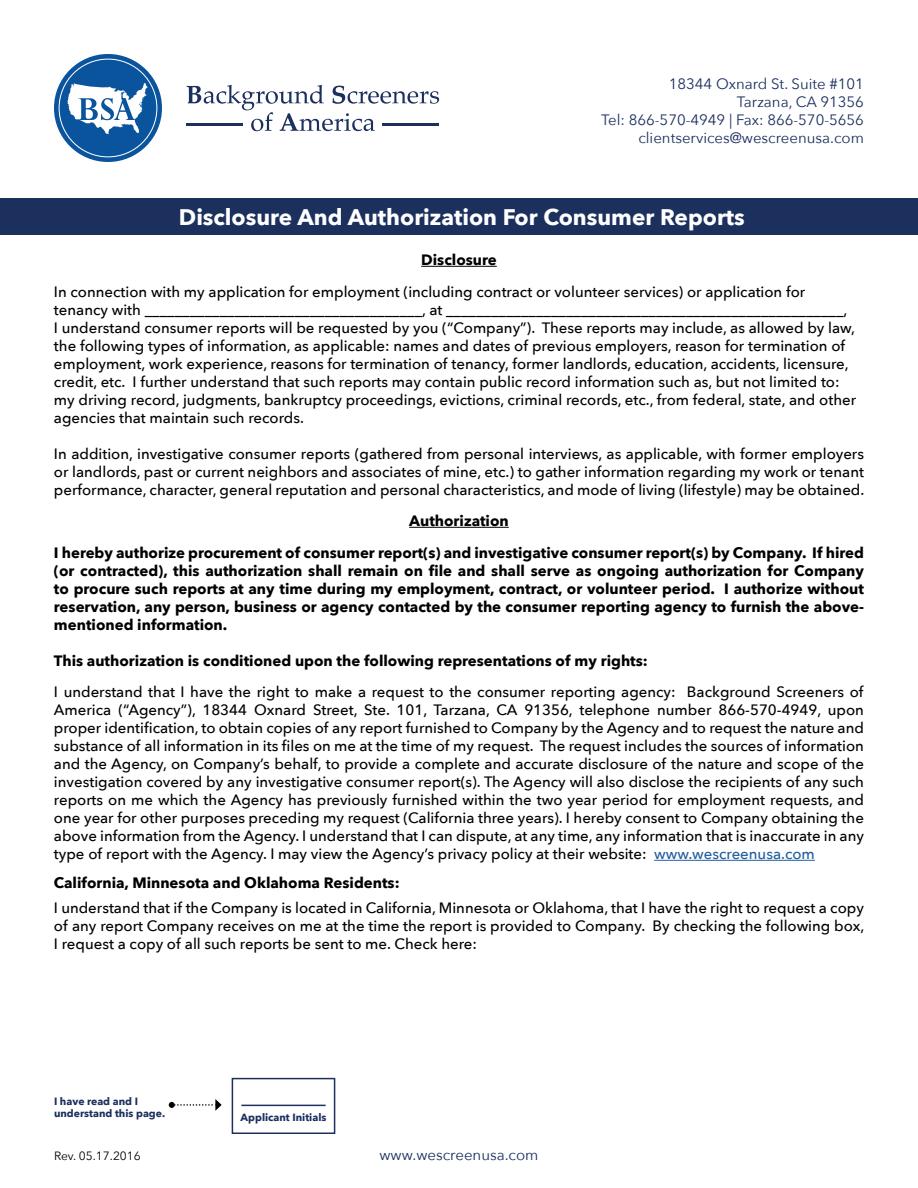
<style>
.page{position:relative;width:918px;height:1188px;background:#fff}
.page>*{position:absolute;margin:0;border:0;box-sizing:border-box;transform-origin:0 0}
.t1{font:700 22.5px "Avenir Next";color:#fff}
.t2{font:500 15px/18px "Avenir Next";color:#000;text-align:justify}
.t3{font:700 15px/18px "Avenir Next";color:#000;text-align:center}
.t4{font:15px/18px "Avenir Next";color:#1c305e;text-align:right}
.t5{font:12px "Avenir Next";color:#000}
.t6{font:700 10.5px/12.6px "Avenir Next";color:#1c305e}
.s1{color:#215e9e}
</style>
<div class="page">
<div style="left:0;top:198px;width:918px;height:37px;background:#1c305e"></div>
<svg style="left:54px;top:54px;width:108px;height:108px"></svg>
<svg style="left:59px;top:59px;width:98px;height:98px"></svg>
<svg style="left:187px;top:85px;width:252px;height:46px"></svg>
<hr style="left:383px;top:123px;width:56px;height:2px;background:#1c305e">
<hr style="left:187px;top:123px;width:56px;height:2px;background:#1c305e">
<hr style="left:421px;top:266px;width:76px;height:1px;background:#000">
<hr style="left:409px;top:527px;width:100px;height:1px;background:#000">
<hr style="left:654px;top:860px;width:161px;height:1px;background:#215e9e">
<div style="left:232px;top:1078px;width:103px;height:56px;border:2px solid #1c305e"></div>
<hr style="left:241px;top:1105px;width:85px;height:1px;background:#1c305e">
<svg style="left:169px;top:1099px;width:53px;height:12px"></svg>
<p class="t4" style="left:601px;top:74px;width:264px">18344 Oxnard St. Suite #101<br>Tarzana, CA 91356<br>Tel: 866-570-4949 | Fax: 866-570-5656 clientservices@wescreenusa.com</p>
<h1 class="t1" style="left:179px;top:198px;width:567px">Disclosure And Authorization For Consumer Reports</h1>
<p class="t3" style="left:421px;top:251px;width:77px">Disclosure</p>
<p class="t2" style="left:54px;top:282px;width:804px;text-align:left">In connection with my application for employment (including contract or volunteer services) or application for tenancy with _____________________________________, at _____________________________________________________,<br>I understand consumer reports will be requested by you (“Company”). These reports may include, as allowed by law, the following types of information, as applicable: names and dates of previous employers, reason for termination of employment, work experience, reasons for termination of tenancy, former landlords, education, accidents, licensure, credit, etc. I further understand that such reports may contain public record information such as, but not limited to: my driving record, judgments, bankruptcy proceedings, evictions, criminal records, etc., from federal, state, and other agencies that maintain such records.</p>
<p class="t2" style="left:54px;top:444px;width:812px">In addition, investigative consumer reports (gathered from personal interviews, as applicable, with former employers or landlords, past or current neighbors and associates of mine, etc.) to gather information regarding my work or tenant performance, character, general reputation and personal characteristics, and mode of living (lifestyle) may be obtained.</p>
<p class="t3" style="left:54px;top:505px;width:812px;line-height:31.5px">Authorization<br>I hereby authorize procurement of consumer report(s) and investigative consumer report(s) by Company. If hired</p>
<p class="t3" style="left:54px;top:561px;width:812px;text-align:justify">(or contracted), this authorization shall remain on file and shall serve as ongoing authorization for Company to procure such reports at any time during my employment, contract, or volunteer period. I authorize without reservation, any person, business or agency contacted by the consumer reporting agency to furnish the above&shy;mentioned information.</p>
<p class="t3" style="left:54px;top:651px;width:595px">This authorization is conditioned upon the following representations of my rights:</p>
<p class="t2" style="left:54px;top:682px;width:812px">I understand that I have the right to make a request to the consumer reporting agency: Background Screeners of America (“Agency”), 18344 Oxnard Street, Ste. 101, Tarzana, CA 91356, telephone number 866-570-4949, upon proper identification, to obtain copies of any report furnished to Company by the Agency and to request the nature and substance of all information in its files on me at the time of my request. The request includes the sources of information and the Agency, on Company’s behalf, to provide a complete and accurate disclosure of the nature and scope of the investigation covered by any investigative consumer report(s). The Agency will also disclose the recipients of any such reports on me which the Agency has previously furnished within the two year period for employment requests, and one year for other purposes preceding my request (California three years). I hereby consent to Company obtaining the above information from the Agency. I understand that I can dispute, at any time, any information that is inaccurate in any type of report with the Agency. I may view the Agency’s privacy policy at their website: <span class="s1">www.wescreenusa.com</span></p>
<p class="t3" style="left:54px;top:874px;width:347px">California, Minnesota and Oklahoma Residents:</p>
<p class="t2" style="left:54px;top:898px;width:812px">I understand that if the Company is located in California, Minnesota or Oklahoma, that I have the right to request a copy of any report Company receives on me at the time the report is provided to Company. By checking the following box, I request a copy of all such reports be sent to me. Check here:</p>
<p class="t6" style="left:54px;top:1095px;width:113px">I have read and I understand this page.</p>
<p class="t6" style="left:241px;top:1111px;width:87px">Applicant Initials</p>
<p class="t5" style="left:54px;top:1145px;width:88px">Rev. 05.17.2016</p>
<p class="t4" style="left:379px;top:1145px;width:161px">www.wescreenusa.com</p>
</div>
